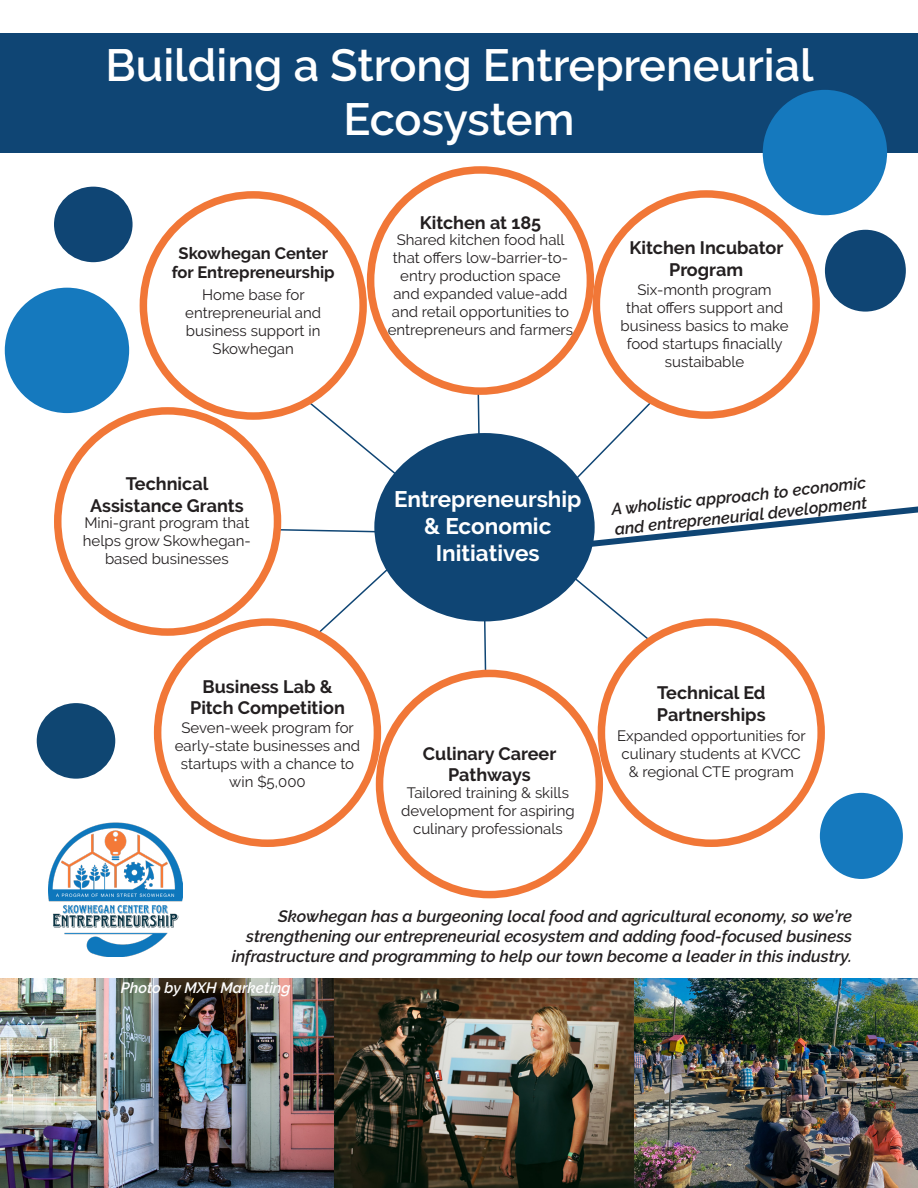
<style>
.page{position:relative;width:918px;height:1188px;background:#fff}
.page>*{position:absolute;margin:0;border:0;box-sizing:border-box;transform-origin:0 0}
.t1{font:600 45px "Raleway";color:#fff}
.t2{font:700 22.5px/27px "Raleway";color:#fff;text-align:center}
.t3{font:700 18px/21.6px "Raleway";color:#231f20;text-align:center}
.t4{font:italic 600 16.5px/19.8px "Raleway";color:#231f20;text-align:right}
.t5{font:700 16.5px "Raleway";color:#231f20}
.t6{font:15px/18px "Raleway";color:#231f20;text-align:center}
.t7{font:italic 600 15px "Raleway";color:#fff}
</style>
<div class="page">
<svg style="left:280px;top:529px;width:94px;height:5px"></svg>
<svg style="left:483px;top:621px;width:6px;height:49px"></svg>
<svg style="left:477px;top:395px;width:3px;height:38px"></svg>
<div style="left:0;top:33px;width:918px;height:120px;background:#0f4574"></div>
<svg style="left:273px;top:372px;width:147px;height:122px"></svg>
<svg style="left:259px;top:561px;width:138px;height:127px"></svg>
<svg style="left:558px;top:564px;width:143px;height:120px"></svg>
<div style="left:378px;top:437px;width:213px;height:181px;background:#0f4574;border-radius:50%"></div>
<div style="left:374px;top:433px;width:221px;height:188px;border:8px solid #0f4574;border-radius:50%"></div>
<img style="left:0;top:979px;width:918px;height:209px">
<svg style="left:571px;top:350px;width:347px;height:201px"></svg>
<div style="left:367px;top:166px;width:227px;height:229px;border:8px solid #f17737;border-radius:50%"></div>
<div style="left:596px;top:194px;width:220px;height:221px;background:#fff;border-radius:50%"></div>
<div style="left:593px;top:190px;width:227px;height:229px;border:8px solid #f17737;border-radius:50%"></div>
<div style="left:143px;top:195px;width:220px;height:221px;background:#fff;border-radius:50%"></div>
<div style="left:140px;top:191px;width:227px;height:229px;border:8px solid #f17737;border-radius:50%"></div>
<div style="left:158px;top:622px;width:219px;height:221px;background:#fff;border-radius:50%"></div>
<div style="left:154px;top:618px;width:227px;height:229px;border:8px solid #f17737;border-radius:50%"></div>
<div style="left:376px;top:670px;width:227px;height:228px;border:8px solid #f17737;border-radius:50%"></div>
<div style="left:601px;top:622px;width:220px;height:221px;background:#fff;border-radius:50%"></div>
<div style="left:598px;top:618px;width:227px;height:229px;border:8px solid #f17737;border-radius:50%"></div>
<div style="left:58px;top:411px;width:220px;height:221px;background:#fff;border-radius:50%"></div>
<div style="left:54px;top:407px;width:227px;height:229px;border:8px solid #f17737;border-radius:50%"></div>
<img style="left:48px;top:822px;width:134px;height:134px">
<div style="left:37px;top:703px;width:78px;height:76px;background:#0f4672;border-radius:50%"></div>
<div style="left:5px;top:288px;width:124px;height:125px;background:#1579be;border-radius:50%"></div>
<div style="left:825px;top:230px;width:81px;height:82px;background:#0f4574;border-radius:50%"></div>
<div style="left:820px;top:793px;width:83px;height:86px;background:#1579be;border-radius:50%"></div>
<div style="left:763px;top:90px;width:124px;height:125px;background:#1579be;border-radius:50%"></div>
<div style="left:54px;top:187px;width:79px;height:75px;background:#0f4574;border-radius:50%"></div>
<p class="t1" style="left:106px;top:40px;width:710px">Building a Strong Entrepreneurial</p>
<p class="t1" style="left:344px;top:94px;width:232px">Ecosystem</p>
<p class="t5" style="left:179px;top:243px;width:151px">Skowhegan Center</p>
<p class="t5" style="left:172px;top:263px;width:165px">for Entrepreneurship</p>
<p class="t6" style="left:185px;top:285px;width:137px">Home base for entrepreneurial and business support in<br>Skowhegan</p>
<p class="t3" style="left:126px;top:473px;width:84px">Technical</p>
<p class="t3" style="left:90px;top:495px;width:155px">Assistance Grants</p>
<p class="t6" style="left:83px;top:514px;width:169px">Mini-grant program that helps grow Skowhegan&shy;based businesses</p>
<p class="t3" style="left:420px;top:212px;width:123px">Kitchen at 185</p>
<p class="t6" style="left:388px;top:230px;width:187px">Shared kitchen food hall that offers low-barrier-to&shy;entry production space and expanded value-add and retail opportunities to entrepreneurs and farmers</p>
<p class="t3" style="left:630px;top:237px;width:155px">Kitchen Incubator</p>
<p class="t3" style="left:669px;top:259px;width:75px">Program</p>
<p class="t6" style="left:621px;top:280px;width:169px">Six-month program<br>that offers support and business basics to make food startups finacially sustaibable</p>
<p class="t2" style="left:394px;top:486px;width:189px">Entrepreneurship &amp; Economic<br>Initiatives</p>
<p class="t4" style="left:611px;top:500px;width:257px;text-align:left;rotate:-6deg">A wholistic approach to economic and entrepreneurial development</p>
<p class="t3" style="left:190px;top:676px;width:156px">Business Lab &amp;<br>Pitch Competition</p>
<p class="t6" style="left:175px;top:719px;width:187px">Seven-week program for early-state businesses and startups with a chance to win $5,000</p>
<p class="t3" style="left:423px;top:743px;width:135px">Culinary Career</p>
<p class="t3" style="left:448px;top:764px;width:84px">Pathways</p>
<p class="t6" style="left:401px;top:784px;width:175px">Tailored training &amp; skills development for aspiring culinary professionals</p>
<p class="t3" style="left:657px;top:682px;width:110px">Technical Ed</p>
<p class="t3" style="left:657px;top:704px;width:110px">Partnerships</p>
<p class="t6" style="left:617px;top:727px;width:190px">Expanded opportunities for culinary students at KVCC &amp; regional CTE program</p>
<p class="t4" style="left:232px;top:906px;width:622px">Skowhegan has a burgeoning local food and agricultural economy, so we’re strengthening our entrepreneurial ecosystem and adding food-focused business infrastructure and programming to help our town become a leader in this industry.</p>
<p class="t7" style="left:121px;top:979px;width:171px">Photo by MXH Marketing</p>
</div>
